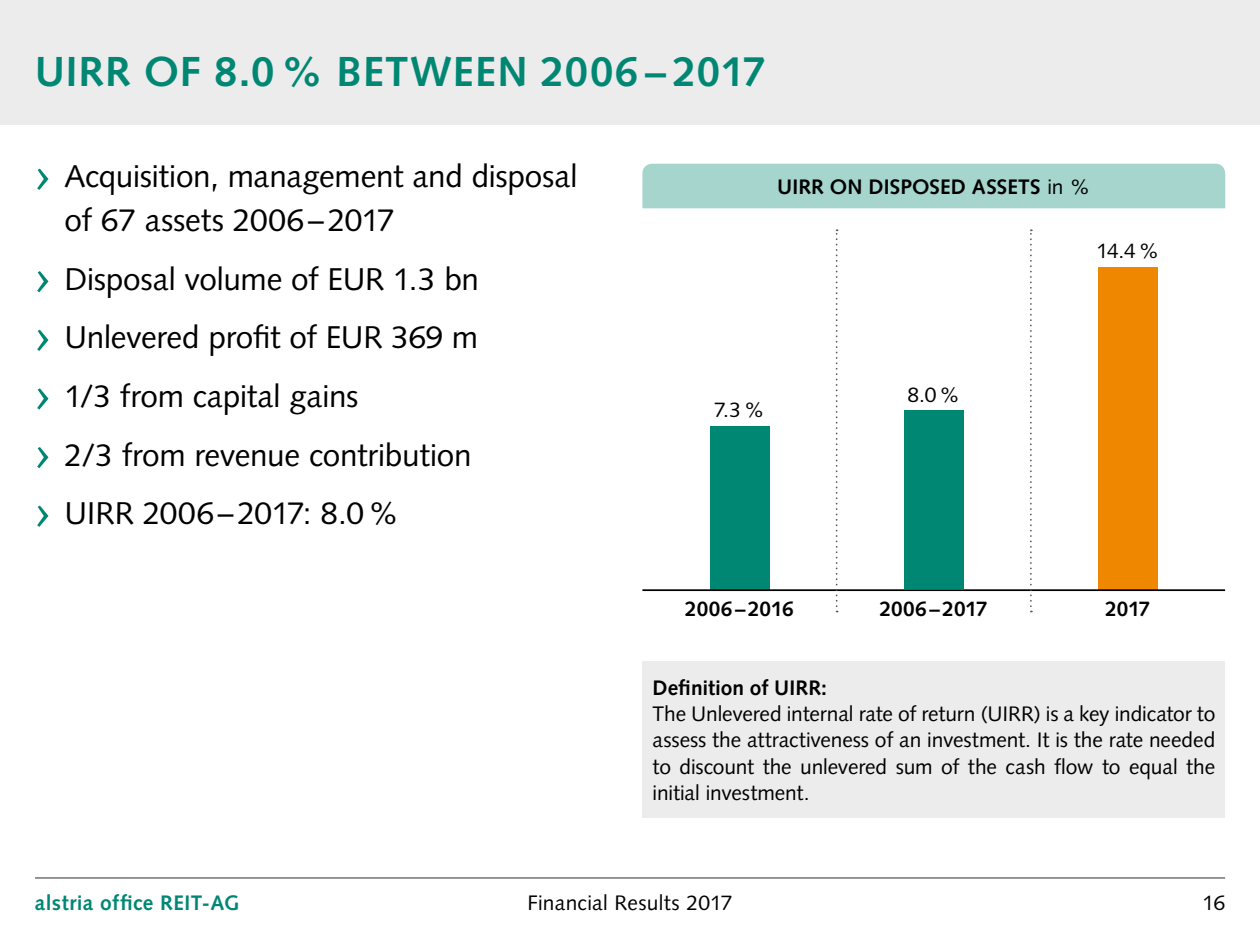
<style>
.page{position:relative;width:1260px;height:945px;background:#fff}
.page>*{position:absolute;margin:0;border:0;box-sizing:border-box;transform-origin:0 0}
.t1{font:700 42px "Syntax LT Std";letter-spacing:.02em;color:#008773}
.t2{font:31.5px/58.6px "Syntax LT Std";letter-spacing:-.01em;color:#000}
.t3{font:21px/26.2px "Syntax LT Std";letter-spacing:-.005em;color:#000;text-align:justify}
.t4{font:700 21px "Syntax LT Std";color:#000}
.t5{font:700 21px "Syntax LT Std";letter-spacing:.02em;color:#008773}
.s1{font-size:56px;color:#008773}
.s2{font-weight:400}
</style>
<div class="page">
<div style="left:0;top:0;width:1260px;height:124px;background:#ececec"></div>
<hr style="left:35px;top:877px;width:1190px;height:2px;background:#868686">
<div style="left:710px;top:426px;width:59px;height:163px;background:#008773"></div>
<div style="left:1098px;top:267px;width:60px;height:322px;background:#f08700"></div>
<div style="left:904px;top:410px;width:60px;height:179px;background:#008773"></div>
<hr style="left:642px;top:589px;width:583px;height:2px;background:#000">
<svg style="left:836px;top:229px;width:2px;height:383px"></svg>
<svg style="left:1030px;top:229px;width:2px;height:383px"></svg>
<div style="left:642px;top:164px;width:583px;height:44px;background:#a6d5ce"></div>
<div style="left:643px;top:661px;width:582px;height:157px;background:#ececec"></div>
<h1 class="t1" style="left:35px;top:47px;width:733px">UIRR OF 8.0% BETWEEN 2006 – 2017</h1>
<h2 class="t2" style="left:64px;top:155px;width:514px;line-height:43.8px;text-indent:-30px"><span class="s1">›</span> Acquisition, management and disposal of 67 assets 2006–2017</h2>
<h2 class="t2" style="left:35px;top:250px;width:446px"><span class="s1">›</span> Disposal volume of EUR 1.3 bn <span class="s1">›</span> Unlevered profit of EUR 369 m <span class="s1">›</span> 1/3 from capital gains<br><span class="s1">›</span> 2/3 from revenue contribution <span class="s1">›</span> UIRR 2006–2017: 8.0%</h2>
<p class="t4" style="left:777px;top:175px;width:315px">UIRR ON DISPOSED ASSETS <span class="s2">in %</span></p>
<p class="t3" style="left:1097px;top:238px;width:64px">14.4%</p>
<p class="t3" style="left:714px;top:397px;width:52px">7.3%</p>
<p class="t3" style="left:907px;top:381px;width:54px">8.0%</p>
<p class="t4" style="left:685px;top:597px;width:110px">2006–2016</p>
<p class="t4" style="left:880px;top:597px;width:110px">2006–2017</p>
<p class="t4" style="left:1106px;top:597px;width:46px">2017</p>
<p class="t4" style="left:653px;top:676px;width:176px">Definition of UIRR:</p>
<p class="t3" style="left:653px;top:701px;width:564px">The Unlevered internal rate of return (UIRR) is a key indicator to assess the attractiveness of an investment. It is the rate needed to discount the unlevered sum of the cash flow to equal the initial investment.</p>
<p class="t5" style="left:35px;top:891px;width:206px">alstria office REIT-AG</p>
<p class="t3" style="left:527px;top:890px;width:207px">Financial Results 2017</p>
<p class="t3" style="left:1202px;top:890px;width:24px">16</p>
</div>
